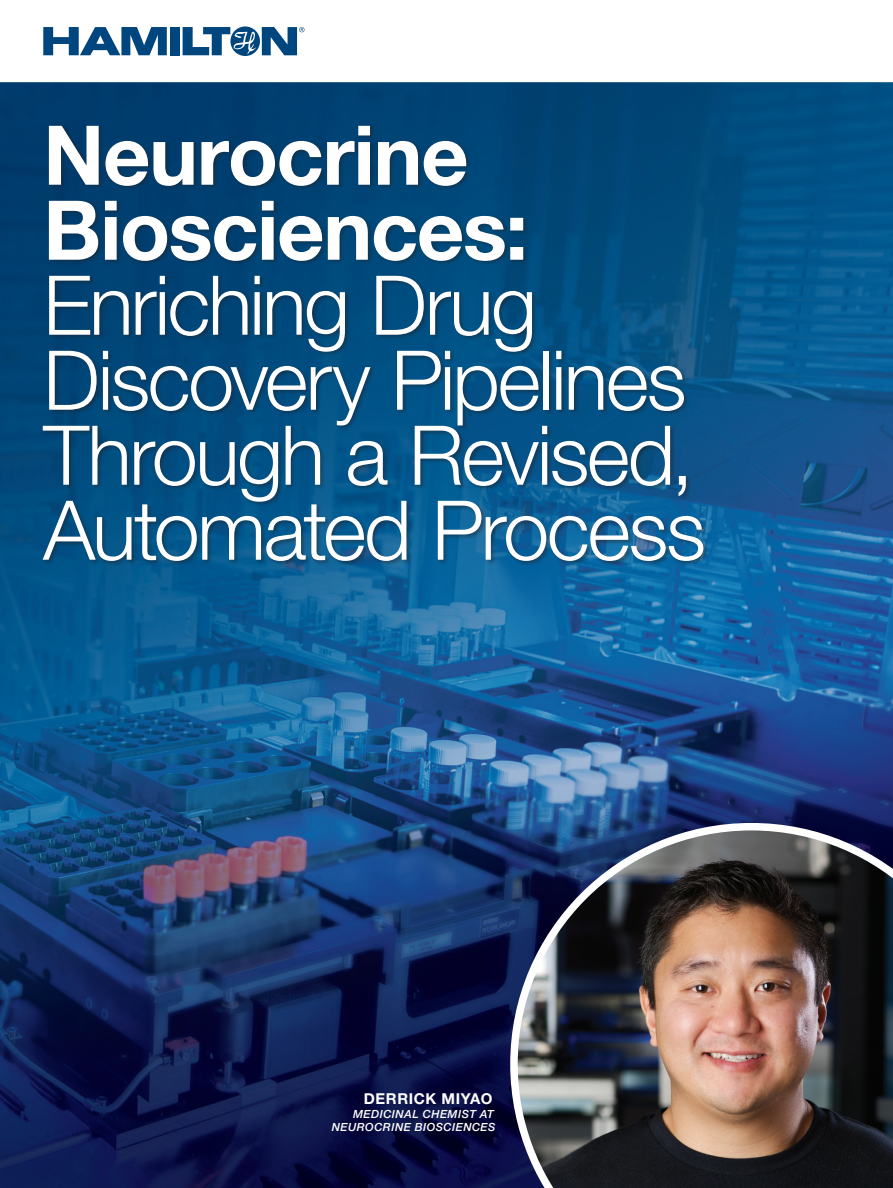
<style>
.page{position:relative;width:893px;height:1188px;background:#fff}
.page>*{position:absolute;margin:0;border:0;box-sizing:border-box;transform-origin:0 0}
.Cover_Headline{font:300 82.5px/75px "Helvetica Neue LT Pro";letter-spacing:-.03em;color:#fff}
.Tab_Section_Title{font:700 15px "Helvetica Neue LT Std";letter-spacing:.04em;color:#fff}
.Tab_Section_Title-2{font:italic 500 11.25px/13.5px "Helvetica Neue LT Std";letter-spacing:.045em;color:#fff;text-align:right}
.s1{font-weight:700}
</style>
<div class="page">
<img style="left:0;top:27px;width:893px;height:1161px">
<div style="left:170px;top:27px;width:10px;height:28px;background:#00467e"></div>
<svg style="left:43px;top:27px;width:124px;height:28px"></svg>
<svg style="left:183px;top:26px;width:121px;height:30px"></svg>
<img style="left:510px;top:823px;width:383px;height:365px">
<div style="left:41px;top:124px;width:668px;height:442px;background:#231f20;opacity:.46"></div>
<p class="Cover_Headline" style="left:43px;top:116px;width:664px"><span class="s1">Neurocrine<br>Biosciences:<br></span>Enriching Drug<br>Discovery Pipelines<br>Through a Revised,<br>Automated Process</p>
<p class="Tab_Section_Title" style="left:364px;top:1090px;width:130px">DERRICK MIYAO</p>
<p class="Tab_Section_Title-2" style="left:332px;top:1107px;width:165px">MEDICINAL CHEMIST AT<br>NEUROCRINE BIOSCIENCES</p>
</div>
